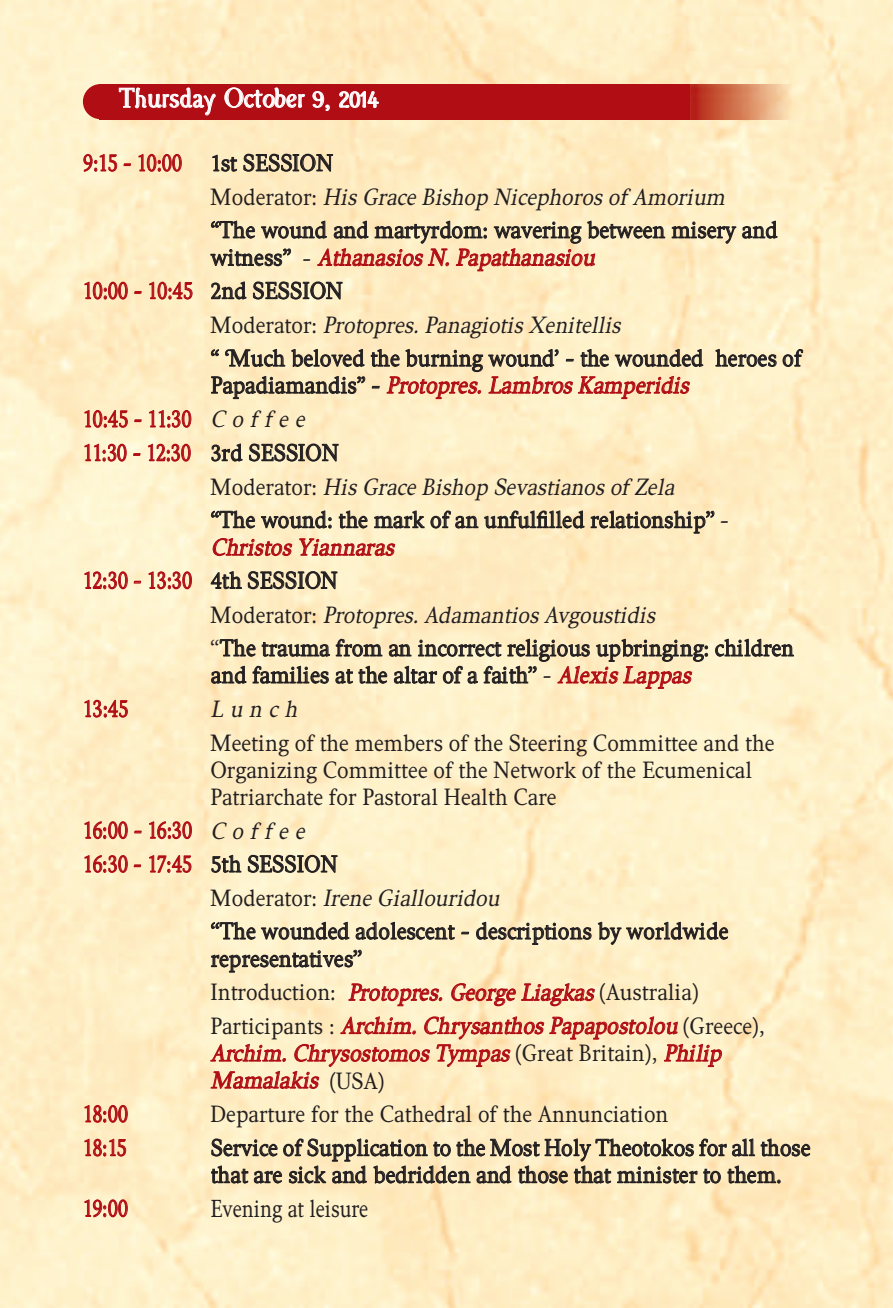
<style>
.page{position:relative;width:893px;height:1308px;background:#fff}
.page>*{position:absolute;margin:0;border:0;box-sizing:border-box;transform-origin:0 0}
.t1{font:700 27px "KS Antigone";color:#fff}
.t2{font:25.88px/33.8px "GFS Elpis";letter-spacing:.01em;color:#b00d15;scale:.8 1}
.t3{font:25.88px "GFS Elpis";color:#231f20;scale:.8 1}
.t4{font:24.75px/33.1px "GFS Elpis";color:#231f20;scale:.9 1}
.t5{font:italic 24.75px/27px "GFS Elpis";letter-spacing:.005em;color:#b00d15;scale:.9 1}
.t6{font:italic 24.75px "GFS Elpis";color:#231f20;scale:.9 1}
.s1{font-size:24.75px;color:#231f20}
.s2{font-style:italic}
.s3{font-style:normal;color:#231f20}
.s4{font-style:italic;font-size:24.75px;color:#231f20}
.s5{font-style:italic;color:#b00d15}
</style>
<div class="page">
<img style="left:0;top:0;width:893px;height:1307px">
<div style="left:99px;top:84px;width:591px;height:35px;background:#b00d15"></div>
<img style="left:690px;top:84px;width:101px;height:35px">
<div style="left:83px;top:84px;width:35px;height:35px;background:#b00d15;border-radius:50%"></div>
<p class="t1" style="left:119px;top:85px;width:262px">Thursday October 9, 2014</p>
<p class="t2" style="left:83px;top:148px;width:314px">9:15 - 10:00 <span class="s1">1st SESSION</span></p>
<p class="t4" style="left:210px;top:183px;width:632px">M o d e r a t o r : <span class="s2">His Grace Bishop Nicephoros of Amorium </span>“The wound and martyrdom: wavering between misery and</p>
<p class="t5" style="left:211px;top:246px;width:433px"><span class="s3">w i t n e s s ” -</span> Athanasios N. Papathanasiou</p>
<p class="t2" style="left:83px;top:276px;width:326px">10:00 - 10:45 <span class="s1">2nd SESSION</span></p>
<p class="t4" style="left:210px;top:311px;width:658px">M o d e r a t o r : <span class="s2">Protopres. Panagiotis Xenitellis<br></span>“ ‘Much beloved the burning wound’ - the wounded heroes of</p>
<p class="t5" style="left:211px;top:374px;width:537px"><span class="s3">P a p a d i a m a n d i s ” -</span> Protopres. Lambros Kamperidis</p>
<p class="t2" style="left:83px;top:404px;width:321px">10:45 - 11:30 <span class="s4">Cof f ee<br></span>11:30 - 12:30 <span class="s1">3rd SESSION</span></p>
<p class="t4" style="left:210px;top:472px;width:578px">M o d e r a t o r : <span class="s2">His Grace Bishop Sevastianos of Zela<br></span>“The wound: the mark of an unfulfilled relationship’’ -</p>
<p class="t5" style="left:211px;top:536px;width:210px">Christos Yiannaras</p>
<p class="t2" style="left:83px;top:566px;width:320px">12:30 - 13:30 <span class="s1">4th SESSION</span></p>
<p class="t4" style="left:210px;top:600px;width:650px">M o d e r a t o r : <span class="s2">Protopres. Adamantios Avgoustidis<br></span>‘‘The trauma from an incorrect religious upbringing: children</p>
<p class="t4" style="left:211px;top:661px;width:540px">and families at the altar of a faith’’ - <span class="s5">Alexis Lappas</span></p>
<p class="t2" style="left:83px;top:694px;width:58px">13:45</p>
<p class="t6" style="left:210px;top:700px;width:102px">Lunch</p>
<p class="t4" style="left:210px;top:731px;width:628px;line-height:27.2px">Meeting of the members of the Steering Committee and the<br>Organizing Committee of the Network of the Ecumenical<br>Patriarchate for Pastoral Health Care</p>
<p class="t2" style="left:83px;top:815px;width:320px">16:00 - 16:30 <span class="s4">Cof f ee<br></span>16:30 - 17:45 <span class="s1">5th SESSION</span></p>
<p class="t4" style="left:210px;top:884px;width:577px">M o d e r a t o r : <span class="s2">Irene Giallouridou<br></span>‘‘The wounded adolescent - descriptions by worldwide</p>
<p class="t4" style="left:210px;top:944px;width:617px">representatives’’<br>Introduction: <span class="s5">Protopres. George Liagkas</span>(Australia)<br>P a r t i c i p a n t s : <span class="s5">Archim. Chrysanthos Papapostolou</span> ( G r e e c e ) ,</p>
<p class="t5" style="left:211px;top:1042px;width:573px">Archim. Chrysostomos Tympas <span class="s3">( G r e a t B r i t a i n ) ,</span> Philip<br>Mamalakis <span class="s3">( U S A )</span></p>
<p class="t2" style="left:83px;top:1099px;width:58px">18:00</p>
<p class="t4" style="left:210px;top:1100px;width:510px">Departure for the Cathedral of the Annunciation</p>
<p class="t2" style="left:83px;top:1133px;width:56px">18:15</p>
<p class="t4" style="left:211px;top:1136px;width:668px;line-height:27px">Service of Supplication to the Most Holy Theotokos for all those that are sick and bedridden and those that minister to them.</p>
<p class="t2" style="left:83px;top:1193px;width:58px">19:00</p>
<p class="t3" style="left:210px;top:1199px;width:199px">Evening at leisure</p>
</div>
